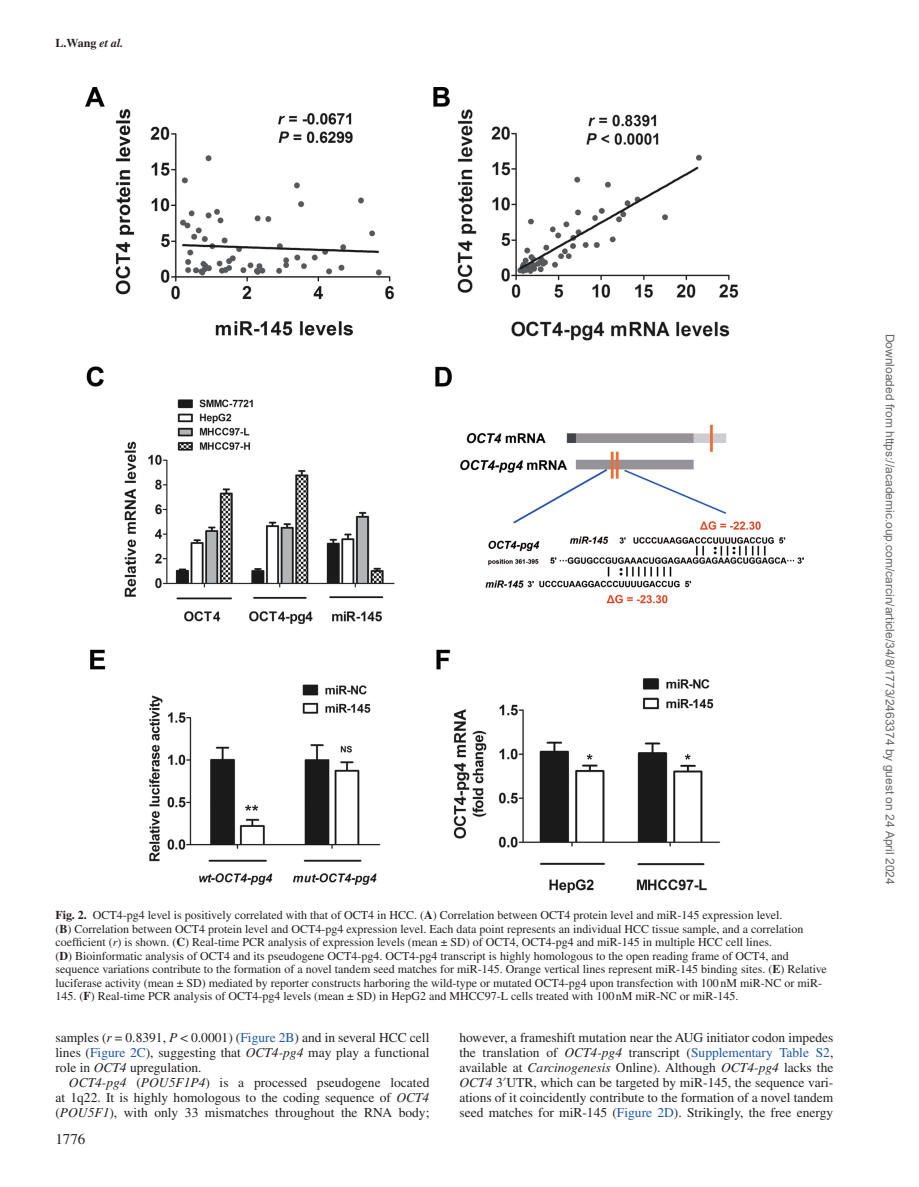
<style>
.page{position:relative;width:919px;height:1187px;background:#fff}
.page>*{position:absolute;margin:0;border:0;box-sizing:border-box;transform-origin:0 0}
.t1{font:15px "Times LT Std";color:#231f20}
.t2{font:13.5px/15px "Times LT Std";color:#231f20;text-align:justify}
.t3{font:12px/13.5px "Times LT Std";color:#231f20}
.t4{font:12px "Arial";color:#666}
.t5{font:700 12px "Times LT Std";color:#231f20}
.s1{font-style:italic}
.s2{font-weight:700}
.s3{color:#1e56a6}
.s4{font-family:"Gandhari Unicode"}
</style>
<div class="page">
<img style="left:86px;top:87px;width:717px;height:805px">
<p class="t5" style="left:55px;top:36px;width:69px">L.Wang <span class="s1">et al.</span></p>
<p class="t3" style="left:55px;top:908px;width:772px"><span class="s2">Fig. 2.</span> OCT4-pg4 level is positively correlated with that of OCT4 in HCC. (<span class="s2">A</span>) Correlation between OCT4 protein level and miR-145 expression level.<br>(<span class="s2">B</span>) Correlation between OCT4 protein level and OCT4-pg4 expression level. Each data point represents an individual HCC tissue sample, and a correlation coefficient (<span class="s1">r</span>) is shown. (<span class="s2">C</span>) Real-time PCR analysis of expression levels (mean ± SD) of OCT4, OCT4-pg4 and miR-145 in multiple HCC cell lines.<br>(<span class="s2">D</span>) Bioinformatic analysis of OCT4 and its pseudogene OCT4-pg4. OCT4-pg4 transcript is highly homologous to the open reading frame of OCT4, and sequence variations contribute to the formation of a novel tandem seed matches for miR-145. Orange vertical lines represent miR-145 binding sites. (<span class="s2">E</span>) Relative luciferase activity (mean ± SD) mediated by reporter constructs harboring the wild-type or mutated OCT4-pg4 upon transfection with 100nM miR-NC or miR-145. (<span class="s2">F</span>) Real-time PCR analysis of OCT4-pg4 levels (mean ± SD) in HepG2 and MHCC97-L cells treated with 100nM miR-NC or miR-145.</p>
<p class="t2" style="left:55px;top:1029px;width:375px">samples (<span class="s1">r</span> = 0.8391, <span class="s1">P</span> &lt; 0.0001) (<span class="s3">Figure 2B</span>) and in several HCC cell lines (<span class="s3">Figure 2C</span>), suggesting that <span class="s1">OCT4-pg4</span> may play a functional role in <span class="s1">OCT4</span> upregulation.</p>
<p class="t2" style="left:55px;top:1074px;width:375px;text-indent:14px"><span class="s1">OCT4-pg4</span> (<span class="s1">POU5F1P4</span>) is a processed pseudogene located at 1q22. It is highly homologous to the coding sequence of <span class="s1">OCT4 </span>(<span class="s1">POU5F1</span>), with only 33 mismatches throughout the RNA body;</p>
<p class="t1" style="left:55px;top:1130px;width:31px">1776</p>
<p class="t2" style="left:459px;top:1029px;width:375px">however, a frameshift mutation near the AUG initiator codon impedes the translation of <span class="s1">OCT4-pg4</span> transcript (<span class="s3">Supplementary Table S2</span>, available at <span class="s1">Carcinogenesis</span> Online). Although <span class="s1">OCT4-pg4</span> lacks the <span class="s1">OCT4</span> 3<span class="s4">′</span>UTR, which can be targeted by miR-145, the sequence vari&shy;ations of it coincidently contribute to the formation of a novel tandem seed matches for miR-145 (<span class="s3">Figure 2D</span>). Strikingly, the free energy</p>
<p class="t4" style="left:894px;top:334px;width:552px;rotate:90deg">Downloaded from https://academic.oup.com/carcin/article/34/8/1773/2463374 by guest on 24 April 2024</p>
</div>
